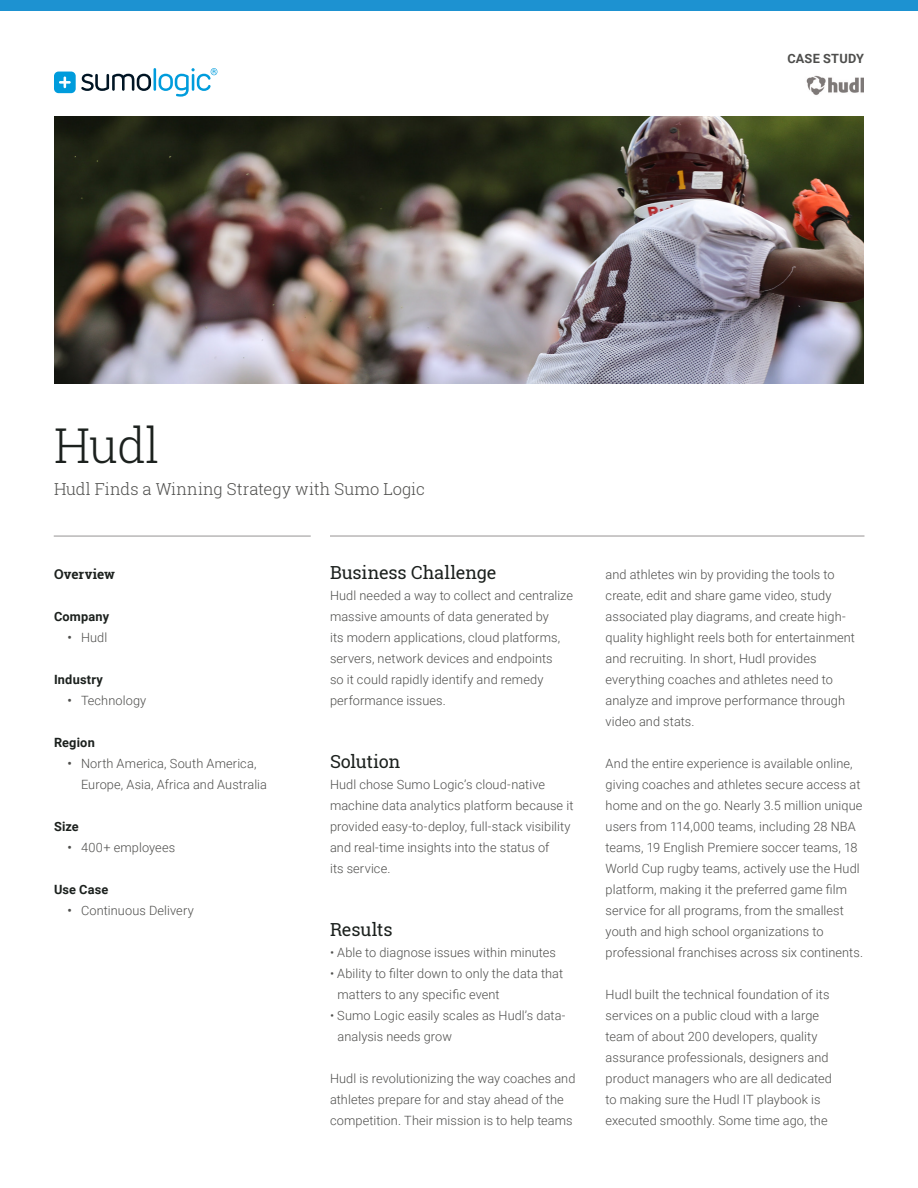
<style>
.page{position:relative;width:918px;height:1188px;background:#fff}
.page>*{position:absolute;margin:0;border:0;box-sizing:border-box;transform-origin:0 0}
.t1{font:300 48px "Roboto Slab";color:#1c211e}
.Paragraph_Title{font:18px "Roboto Slab";letter-spacing:-.01em;color:#1c211e}
.Sub-headline{font:300 16.5px "Roboto Slab";color:#4e4e4c}
.t2{font:700 13.5px "Roboto Slab";color:#1c211e}
.Body_Copy{font:300 12.75px/21px "Roboto";letter-spacing:.01em;color:#4e4e4c}
.Sidebar_Headline{font:700 12.75px "Roboto";letter-spacing:.015em;color:#1c211e}
.Case_Study{font:700 12.75px "Roboto";letter-spacing:.02em;color:#4e4e4c}
.s1{font-weight:500}
</style>
<div class="page">
<hr style="left:330px;top:535px;width:534px;height:2px;background:#b9b7b7">
<hr style="left:54px;top:535px;width:257px;height:2px;background:#b9b7b7">
<div style="left:54px;top:72px;width:22px;height:21px;background:#009cdc;border-radius:5px"></div>
<svg style="left:81px;top:74px;width:70px;height:17px"></svg>
<hr style="left:154px;top:68px;width:2px;height:23px;background:#009cdc">
<svg style="left:59px;top:77px;width:12px;height:11px"></svg>
<svg style="left:159px;top:68px;width:58px;height:29px"></svg>
<img style="left:54px;top:117px;width:810px;height:266px">
<div style="left:0;top:0;width:918px;height:11px;background:#1d92d1"></div>
<img style="left:806px;top:75px;width:58px;height:20px">
<p class="Case_Study" style="left:787px;top:49px;width:78px">CASE STUDY</p>
<p class="t1" style="left:54px;top:413px;width:107px">Hudl</p>
<p class="Sub-headline" style="left:54px;top:478px;width:372px">Hudl Finds a Winning Strategy with Sumo Logic</p>
<p class="t2" style="left:54px;top:565px;width:63px">Overview</p>
<p class="Sidebar_Headline" style="left:54px;top:608px;width:57px">Company</p>
<p class="Body_Copy" style="left:68px;top:626px;width:41px"><span class="s1">•</span> Hudl</p>
<p class="Sidebar_Headline" style="left:54px;top:671px;width:50px">Industry</p>
<p class="Body_Copy" style="left:68px;top:689px;width:80px"><span class="s1">•</span> Technology</p>
<p class="Sidebar_Headline" style="left:54px;top:734px;width:42px">Region</p>
<p class="Body_Copy" style="left:81px;top:752px;width:188px;text-indent:-14px"><span class="s1">•</span> North America, South America,<br>Europe, Asia, Africa and Australia</p>
<p class="Sidebar_Headline" style="left:54px;top:818px;width:26px">Size</p>
<p class="Body_Copy" style="left:68px;top:836px;width:109px"><span class="s1">•</span> 400+ employees</p>
<p class="Sidebar_Headline" style="left:54px;top:881px;width:56px">Use Case</p>
<p class="Body_Copy" style="left:68px;top:899px;width:128px"><span class="s1">•</span> Continuous Delivery</p>
<p class="Paragraph_Title" style="left:330px;top:560px;width:168px">Business Challenge</p>
<p class="Body_Copy" style="left:330px;top:584px;width:244px">Hudl needed a way to collect and centralize massive amounts of data generated by<br>its modern applications, cloud platforms, servers, network devices and endpoints<br>so it could rapidly identify and remedy performance issues.</p>
<p class="Paragraph_Title" style="left:330px;top:749px;width:72px">Solution</p>
<p class="Body_Copy" style="left:330px;top:773px;width:245px">Hudl chose Sumo Logic’s cloud-native machine data analytics platform because it provided easy-to-deploy, full-stack visibility and real-time insights into the status of<br>its service.</p>
<p class="Paragraph_Title" style="left:330px;top:917px;width:64px">Results</p>
<p class="Body_Copy" style="left:330px;top:941px;width:228px">• Able to diagnose issues within minutes</p>
<p class="Body_Copy" style="left:338px;top:962px;width:227px;text-indent:-8px">• Ability to filter down to only the data that matters to any specific event</p>
<p class="Body_Copy" style="left:338px;top:1004px;width:230px;text-indent:-8px">• Sumo Logic easily scales as Hudl’s data&shy;analysis needs grow</p>
<p class="Body_Copy" style="left:330px;top:1067px;width:247px">Hudl is revolutionizing the way coaches and athletes prepare for and stay ahead of the competition. Their mission is to help teams</p>
<p class="Body_Copy" style="left:606px;top:563px;width:251px">and athletes win by providing the tools to create, edit and share game video, study associated play diagrams, and create high&shy;quality highlight reels both for entertainment and recruiting. In short, Hudl provides everything coaches and athletes need to analyze and improve performance through video and stats.</p>
<p class="Body_Copy" style="left:606px;top:752px;width:259px">And the entire experience is available online, giving coaches and athletes secure access at home and on the go. Nearly 3.5 million unique users from 114,000 teams, including 28 NBA teams, 19 English Premiere soccer teams, 18<br>World Cup rugby teams, actively use the Hudl platform, making it the preferred game film service for all programs, from the smallest youth and high school organizations to professional franchises across six continents.</p>
<p class="Body_Copy" style="left:606px;top:983px;width:228px">Hudl built the technical foundation of its services on a public cloud with a large team of about 200 developers, quality assurance professionals, designers and product managers who are all dedicated to making sure the Hudl IT playbook is executed smoothly. Some time ago, the</p>
</div>
